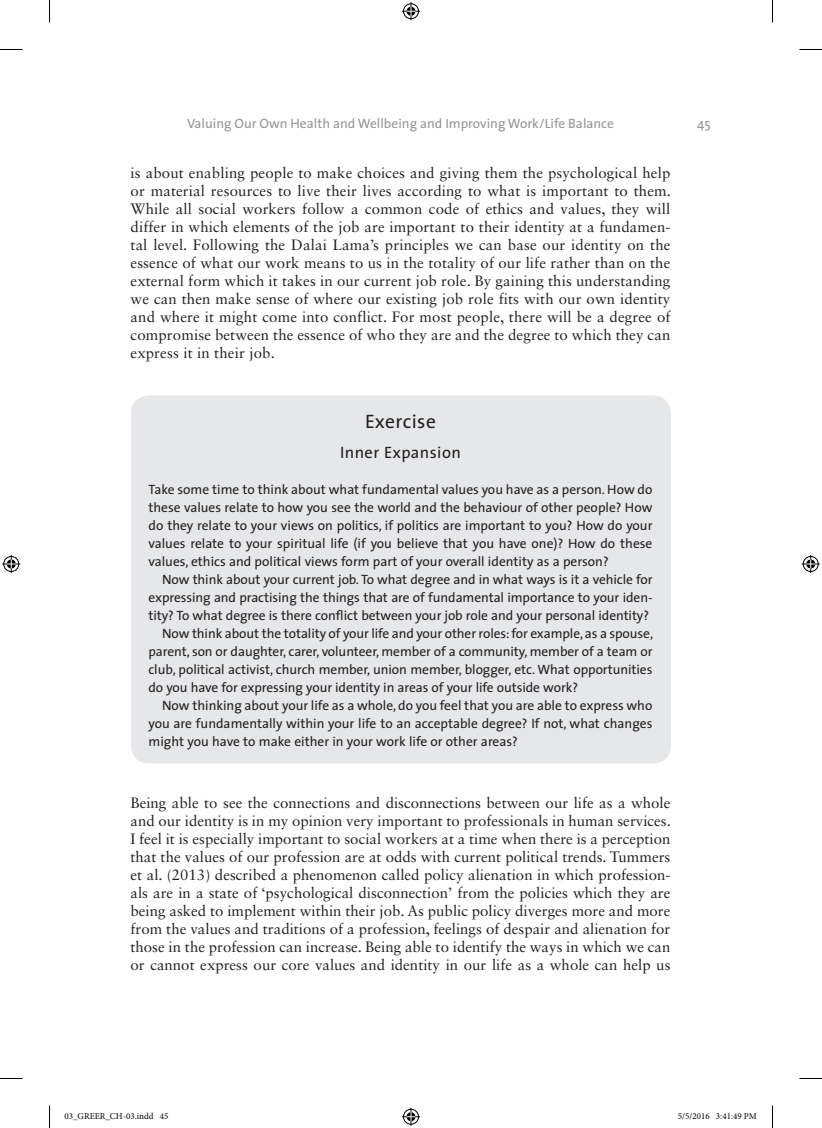
<style>
.page{position:relative;width:822px;height:1128px;background:#fff}
.page>*{position:absolute;margin:0;border:0;box-sizing:border-box;transform-origin:0 0}
.BX2_T{font:19.5px "The Sans";letter-spacing:.025em;color:#231f20}
.BX2_H1{font:16.5px "The Sans";letter-spacing:.025em;color:#231f20}
.TEXT{font:15px/18px "Sabon LT Std";color:#231f20;text-align:justify}
.TEXT_IND{font:15px/18px "Sabon LT Std";letter-spacing:.01em;color:#231f20;text-align:justify}
.BX2_TEXT_IND{font:13.5px/18px "The Sans";letter-spacing:-.005em;color:#231f20;text-align:justify}
.BX2_TEXT{font:13.5px/18px "The Sans";color:#231f20;text-align:justify}
.t1{font:13.5px "The Sans";color:#939598}
.t2{font:9px "Minion Pro";color:#000}
</style>
<div class="page">
<div style="left:131px;top:395px;width:540px;height:369px;background:#e6e7e9;border-radius:18px"></div>
<svg style="left:0;top:49px;width:22px;height:1px"></svg>
<svg style="left:799px;top:49px;width:23px;height:1px"></svg>
<svg style="left:0;top:1078px;width:22px;height:1px"></svg>
<svg style="left:799px;top:1078px;width:23px;height:1px"></svg>
<svg style="left:49px;top:0;width:1px;height:22px"></svg>
<svg style="left:49px;top:1105px;width:1px;height:23px"></svg>
<svg style="left:772px;top:0;width:1px;height:22px"></svg>
<svg style="left:772px;top:1105px;width:1px;height:23px"></svg>
<svg style="left:402px;top:2px;width:18px;height:18px"></svg>
<svg style="left:402px;top:1108px;width:18px;height:18px"></svg>
<svg style="left:2px;top:555px;width:18px;height:18px"></svg>
<svg style="left:802px;top:555px;width:18px;height:18px"></svg>
<p class="t1" style="left:187px;top:113px;width:428px">Valuing Our Own Health and Wellbeing and Improving Work/Life Balance</p>
<p class="t1" style="left:697px;top:113px;width:15px">45</p>
<p class="TEXT_IND" style="left:130px;top:164px;width:542px">is about enabling people to make choices and giving them the psychological help or material resources to live their lives according to what is important to them.<br>While all social workers follow a common code of ethics and values, they will differ in which elements of the job are important to their identity at a fundamen&shy;tal level. Following the Dalai Lama’s principles we can base our identity on the essence of what our work means to us in the totality of our life rather than on the external form which it takes in our current job role. By gaining this understanding we can then make sense of where our existing job role fits with our own identity and where it might come into conflict. For most people, there will be a degree of compromise between the essence of who they are and the degree to which they can express it in their job.</p>
<p class="BX2_T" style="left:365px;top:405px;width:72px">Exercise</p>
<p class="BX2_H1" style="left:340px;top:438px;width:122px">Inner Expansion</p>
<p class="BX2_TEXT" style="left:148px;top:480px;width:505px">Take some time to think about what fundamental values you have as a person. How do these values relate to how you see the world and the behaviour of other people? How do they relate to your views on politics, if politics are important to you? How do your values relate to your spiritual life (if you believe that you have one)? How do these values, ethics and political views form part of your overall identity as a person?</p>
<p class="BX2_TEXT_IND" style="left:148px;top:570px;width:505px;text-indent:14px">Now think about your current job. To what degree and in what ways is it a vehicle for expressing and practising the things that are of fundamental importance to your iden&shy;tity? To what degree is there conflict between your job role and your personal identity?</p>
<p class="BX2_TEXT_IND" style="left:148px;top:624px;width:506px;text-indent:14px">Now think about the totality of your life and your other roles: for example, as a spouse, parent, son or daughter, carer, volunteer, member of a community, member of a team or club, political activist, church member, union member, blogger, etc. What opportunities do you have for expressing your identity in areas of your life outside work?</p>
<p class="BX2_TEXT_IND" style="left:148px;top:696px;width:505px;text-indent:14px">Now thinking about your life as a whole, do you feel that you are able to express who you are fundamentally within your life to an acceptable degree? If not, what changes might you have to make either in your work life or other areas?</p>
<p class="TEXT" style="left:130px;top:794px;width:542px">Being able to see the connections and disconnections between our life as a whole and our identity is in my opinion very important to professionals in human services.<br>I feel it is especially important to social workers at a time when there is a perception that the values of our profession are at odds with current political trends. Tummers et al. (2013) described a phenomenon called policy alienation in which profession&shy;als are in a state of ‘psychological disconnection’ from the policies which they are being asked to implement within their job. As public policy diverges more and more from the values and traditions of a profession, feelings of despair and alienation for those in the profession can increase. Being able to identify the ways in which we can or cannot express our core values and identity in our life as a whole can help us</p>
<p class="t2" style="left:64px;top:1111px;width:105px">03_GREER_CH-03.indd 45</p>
<p class="t2" style="left:678px;top:1111px;width:80px">5/5/2016 3:41:49 PM</p>
</div>
